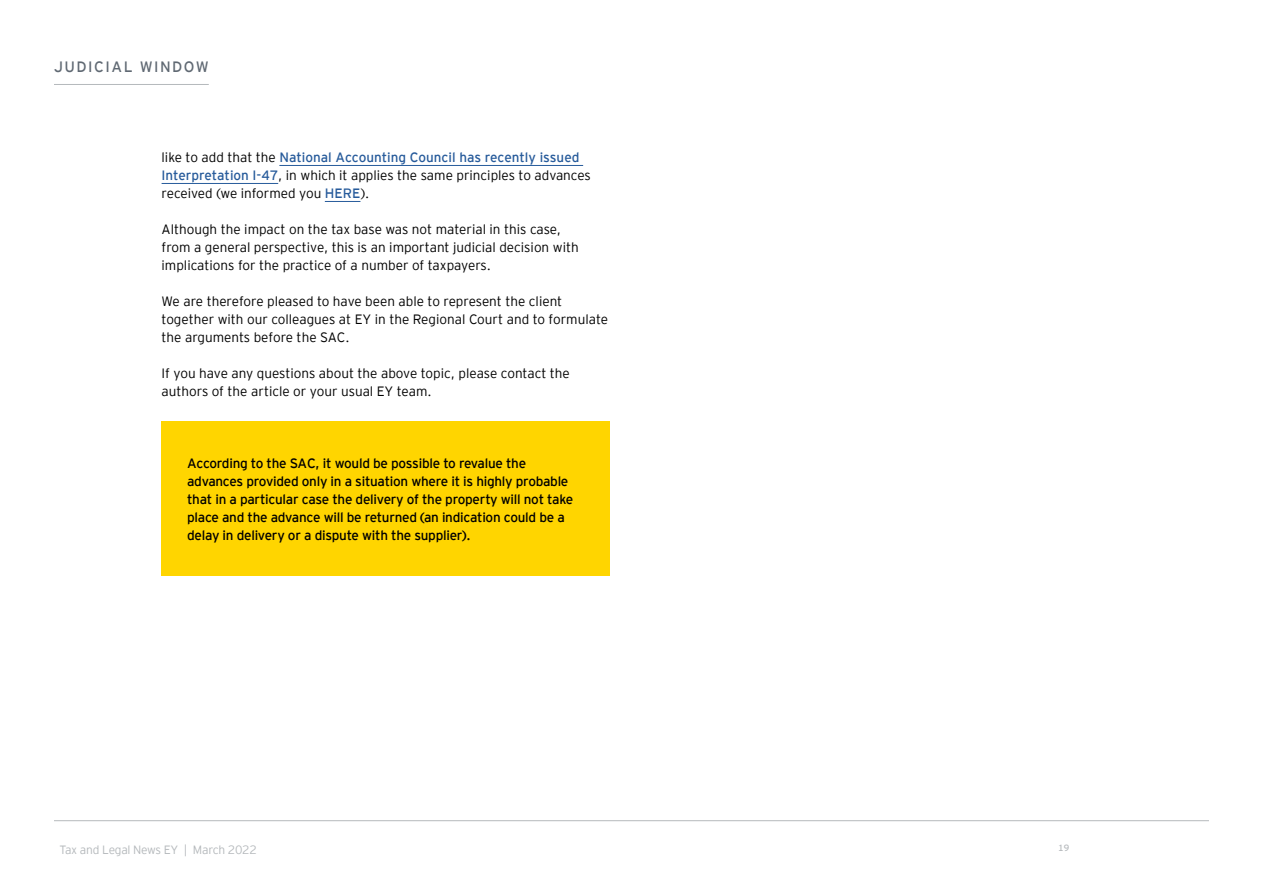
<style>
.page{position:relative;width:1263px;height:893px;background:#fff}
.page>*{position:absolute;margin:0;border:0;box-sizing:border-box;transform-origin:0 0}
.t1{font:15px "EY Interstate";letter-spacing:.1em;color:#606973}
.t2{font:300 13.5px/18px "EY Interstate";color:#000}
.t3{font:13.5px/18px "EY Interstate";letter-spacing:-.02em;color:#000}
.t4{font:300 12px "EY Interstate";letter-spacing:-.02em;color:#b5b9bc}
.t5{font:9px "EY Interstate";color:#b5b9bc}
.s1{font-weight:400;color:#275b9b}
</style>
<div class="page">
<hr style="left:54px;top:820px;width:1155px;height:1px;background:#b5b9bc">
<hr style="left:279px;top:165px;width:304px;height:1px;background:#275b9b">
<hr style="left:162px;top:183px;width:116px;height:1px;background:#275b9b">
<hr style="left:325px;top:201px;width:35px;height:1px;background:#275b9b">
<div style="left:162px;top:421px;width:448px;height:154px;background:#ffd500"></div>
<hr style="left:54px;top:84px;width:155px;height:1px;background:#b5b9bc">
<p class="t1" style="left:54px;top:56px;width:156px">JUDICIAL WINDOW</p>
<p class="t2" style="left:162px;top:147px;width:431px">like to add that the <span class="s1">National Accounting Council has recently issued<br>Interpretation I-47</span>, in which it applies the same principles to advances received (we informed you <span class="s1">HERE</span>).</p>
<p class="t2" style="left:162px;top:219px;width:419px">Although the impact on the tax base was not material in this case, from a general perspective, this is an important judicial decision with implications for the practice of a number of taxpayers.</p>
<p class="t2" style="left:162px;top:291px;width:448px">We are therefore pleased to have been able to represent the client together with our colleagues at EY in the Regional Court and to formulate the arguments before the SAC.</p>
<p class="t2" style="left:162px;top:363px;width:410px">If you have any questions about the above topic, please contact the authors of the article or your usual EY team.</p>
<p class="t3" style="left:187px;top:453px;width:388px">According to the SAC, it would be possible to revalue the advances provided only in a situation where it is highly probable that in a particular case the delivery of the property will not take place and the advance will be returned (an indication could be a delay in delivery or a dispute with the supplier).</p>
<p class="t4" style="left:60px;top:841px;width:199px">Tax and Legal News EY | March 2022</p>
<p class="t5" style="left:1058px;top:842px;width:12px">19</p>
</div>
